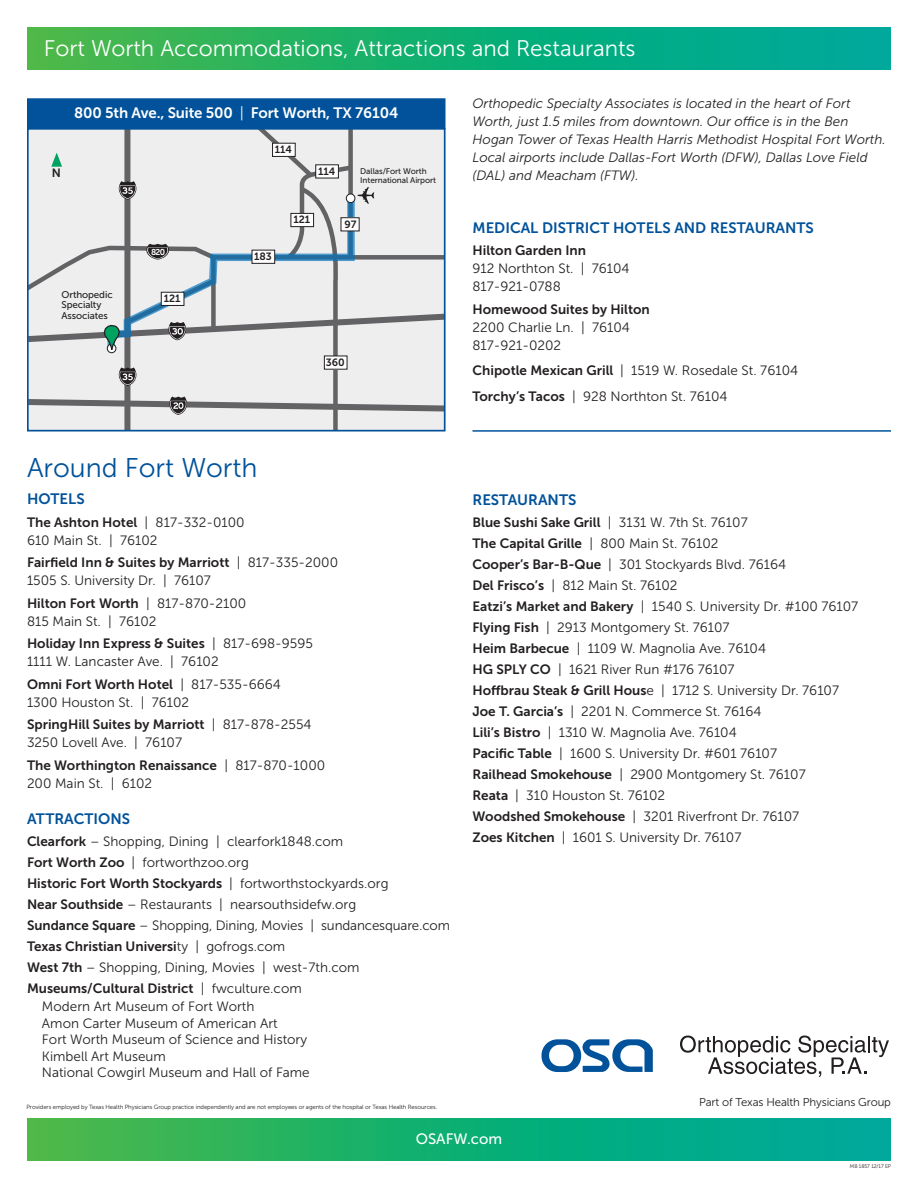
<style>
.page{position:relative;width:918px;height:1188px;background:#fff}
.page>*{position:absolute;margin:0;border:0;box-sizing:border-box;transform-origin:0 0}
.t1{font:27px "Museo Sans 300";color:#01529a}
.t2{font:22.5px "Museo Sans 300";color:#fff}
.t3{font:15px "Museo Sans 700";color:#01529a}
.t4{font:15px "Museo Sans 700";letter-spacing:-.01em;color:#fff}
.t5{font:15px "Museo Sans 500";color:#fff}
.t6{font:13.5px "Museo Sans 300";color:#231f20}
.t7{font:13.5px "Museo Sans 700";color:#231f20}
.t8{font:italic 13.5px/18px "Museo Sans 300";color:#231f20}
.t9{font:12px "Museo Sans 700";color:#231f20}
.t10{font:11.4px "Museo Sans 300";letter-spacing:-.01em;color:#231f20}
.t11{font:10.5px "Museo Sans 700";color:#231f20}
.t12{font:9.75px/10.5px "Museo Sans 500";letter-spacing:-.01em;color:#231f20}
.t13{font:8.55px "Museo Sans 700";color:#fff}
.t14{font:8.25px/9px "Museo Sans 500";letter-spacing:-.01em;color:#231f20}
.t15{font:6px "Museo Sans 300";letter-spacing:-.01em;color:#231f20}
.t16{font:5.25px "Museo Sans 300";letter-spacing:-.01em;color:#231f20}
.s1{font-family:"Museo Sans 300"}
.s2{font-family:"Museo Sans 700"}
</style>
<div class="page">
<svg style="left:27px;top:1118px;width:864px;height:43px;background:#17af72"></svg>
<svg style="left:27px;top:27px;width:864px;height:43px;background:#17af72"></svg>
<hr style="left:472px;top:430px;width:419px;height:2px;background:#01529a">
<svg style="left:680px;top:1036px;width:209px;height:41px"></svg>
<svg style="left:541px;top:1039px;width:112px;height:33px"></svg>
<div style="left:27px;top:98px;width:418px;height:31px;background:#01529a;border:2px solid #01529a"></div>
<svg style="left:27px;top:118px;width:419px;height:314px;background:#d5d9de"></svg>
<div style="left:27px;top:128px;width:418px;height:303px;border:2px solid #01529a"></div>
<p class="t2" style="left:44px;top:36px;width:593px">Fort Worth Accommodations, Attractions and Restaurants</p>
<p class="t4" style="left:74px;top:105px;width:326px">800 5th Ave., Suite 500 <span class="s1">|</span> Fort Worth, TX 76104</p>
<p class="t9" style="left:52px;top:166px;width:11px">N</p>
<p class="t12" style="left:62px;top:289px;width:53px">Orthopedic</p>
<p class="t12" style="left:62px;top:300px;width:48px">Specialty<br>Associates</p>
<p class="t13" style="left:151px;top:247px;width:16px">820</p>
<p class="t11" style="left:164px;top:293px;width:18px">121</p>
<p class="t11" style="left:275px;top:144px;width:19px">114</p>
<p class="t11" style="left:318px;top:165px;width:19px">114</p>
<p class="t14" style="left:360px;top:166px;width:77px">Dallas/Fort Worth<br>International Airport</p>
<p class="t11" style="left:254px;top:251px;width:19px">183</p>
<p class="t11" style="left:293px;top:214px;width:18px">121</p>
<p class="t11" style="left:344px;top:218px;width:14px">97</p>
<p class="t11" style="left:326px;top:357px;width:20px">360</p>
<p class="t1" style="left:27px;top:453px;width:232px">Around Fort Worth</p>
<p class="t3" style="left:27px;top:491px;width:59px">HOTELS</p>
<p class="t7" style="left:27px;top:514px;width:219px">The Ashton Hotel <span class="s1">| 817-332-0100</span></p>
<p class="t6" style="left:27px;top:533px;width:132px">610 Main St. | 76102</p>
<p class="t7" style="left:27px;top:555px;width:313px">Fairfield Inn &amp; Suites by Marriott <span class="s1">| 817-335-2000</span></p>
<p class="t6" style="left:27px;top:573px;width:185px">1505 S. University Dr. | 76107</p>
<p class="t7" style="left:27px;top:595px;width:221px">Hilton Fort Worth <span class="s1">| 817-870-2100</span></p>
<p class="t6" style="left:27px;top:614px;width:131px">815 Main St. | 76102</p>
<p class="t7" style="left:27px;top:636px;width:288px">Holiday Inn Express &amp; Suites <span class="s1">| 817-698-9595</span></p>
<p class="t6" style="left:27px;top:654px;width:193px">1111 W. Lancaster Ave. | 76102</p>
<p class="t7" style="left:27px;top:676px;width:255px">Omni Fort Worth Hotel <span class="s1">| 817-535-6664</span></p>
<p class="t6" style="left:27px;top:695px;width:164px">1300 Houston St. | 76102</p>
<p class="t7" style="left:27px;top:717px;width:286px">SpringHill Suites by Marriott <span class="s1">| 817-878-2554</span></p>
<p class="t6" style="left:27px;top:735px;width:157px">3250 Lovell Ave. | 76107</p>
<p class="t7" style="left:27px;top:757px;width:300px">The Worthington Renaissance <span class="s1">| 817-870-1000</span></p>
<p class="t6" style="left:27px;top:776px;width:127px">200 Main St. | 6102</p>
<p class="t3" style="left:27px;top:810px;width:105px">ATTRACTIONS</p>
<p class="t6" style="left:27px;top:834px;width:318px"><span class="s2">Clearfork</span> – Shopping, Dining | clearfork1848.com</p>
<p class="t6" style="left:27px;top:855px;width:223px"><span class="s2">Fort Worth Zoo</span> | fortworthzoo.org</p>
<p class="t7" style="left:27px;top:876px;width:363px">Historic Fort Worth Stockyards <span class="s1">| fortworthstockyards.org</span></p>
<p class="t6" style="left:27px;top:897px;width:331px"><span class="s2">Near Southside</span> – Restaurants | nearsouthsidefw.org</p>
<p class="t6" style="left:27px;top:918px;width:424px"><span class="s2">Sundance Square</span> – Shopping, Dining, Movies | sundancesquare.com</p>
<p class="t7" style="left:27px;top:939px;width:260px">Texas Christian Universi<span class="s1">ty | gofrogs.com</span></p>
<p class="t6" style="left:27px;top:960px;width:334px"><span class="s2">West 7th</span> – Shopping, Dining, Movies | west-7th.com</p>
<p class="t7" style="left:27px;top:981px;width:276px">Museums/Cultural District <span class="s1">| fwculture.com</span></p>
<p class="t6" style="left:42px;top:999px;width:214px">Modern Art Museum of Fort Worth</p>
<p class="t6" style="left:42px;top:1016px;width:237px">Amon Carter Museum of American Art</p>
<p class="t6" style="left:42px;top:1032px;width:267px">Fort Worth Museum of Science and History</p>
<p class="t6" style="left:42px;top:1049px;width:125px">Kimbell Art Museum</p>
<p class="t6" style="left:42px;top:1065px;width:269px">National Cowgirl Museum and Hall of Fame</p>
<p class="t15" style="left:26px;top:1104px;width:412px">Providers employed by Texas Health Physicians Group practice independently and are not employees or agents of the hospital or Texas Health Resources.</p>
<p class="t8" style="left:472px;top:95px;width:415px">Orthopedic Specialty Associates is located in the heart of Fort Worth, just 1.5 miles from downtown. Our office is in the Ben Hogan Tower of Texas Health Harris Methodist Hospital Fort Worth.<br>Local airports include Dallas-Fort Worth (DFW), Dallas Love Field (DAL) and Meacham (FTW).</p>
<p class="t3" style="left:472px;top:219px;width:343px">MEDICAL DISTRICT HOTELS AND RESTAURANTS</p>
<p class="t7" style="left:472px;top:243px;width:115px">Hilton Garden Inn</p>
<p class="t6" style="left:472px;top:261px;width:159px">912 Northton St. | 76104</p>
<p class="t6" style="left:472px;top:279px;width:90px">817-921-0788</p>
<p class="t7" style="left:472px;top:301px;width:179px">Homewood Suites by Hilton</p>
<p class="t6" style="left:472px;top:320px;width:159px">2200 Charlie Ln. | 76104</p>
<p class="t6" style="left:472px;top:338px;width:90px">817-921-0202</p>
<p class="t6" style="left:472px;top:363px;width:327px"><span class="s2">Chipotle Mexican Grill</span> | 1519 W. Rosedale St. 76104</p>
<p class="t6" style="left:472px;top:389px;width:257px"><span class="s2">Torchy’s Tacos</span> | 928 Northton St. 76104</p>
<p class="t3" style="left:472px;top:491px;width:105px">RESTAURANTS</p>
<p class="t7" style="left:472px;top:515px;width:277px">Blue Sushi Sake Grill <span class="s1">| 3131 W. 7th St. 76107</span></p>
<p class="t7" style="left:472px;top:536px;width:247px">The Capital Grille <span class="s1">| 800 Main St. 76102</span></p>
<p class="t6" style="left:472px;top:557px;width:315px"><span class="s2">Cooper’s Bar-B-Que</span> | 301 Stockyards Blvd. 76164</p>
<p class="t6" style="left:472px;top:578px;width:206px"><span class="s2">Del Frisco’s</span> | 812 Main St. 76102</p>
<p class="t6" style="left:472px;top:599px;width:387px"><span class="s2">Eatzi’s Market and Bakery</span> | 1540 S. University Dr. #100 76107</p>
<p class="t6" style="left:472px;top:620px;width:259px"><span class="s2">Flying Fish</span> | 2913 Montgomery St. 76107</p>
<p class="t6" style="left:472px;top:641px;width:295px"><span class="s2">Heim Barbecue</span> | 1109 W. Magnolia Ave. 76104</p>
<p class="t6" style="left:472px;top:662px;width:264px"><span class="s2">HG SPLY CO</span> | 1621 River Run #176 76107</p>
<p class="t6" style="left:472px;top:683px;width:368px"><span class="s2">Hoffbrau Steak &amp; Grill Hous</span>e | 1712 S. University Dr. 76107</p>
<p class="t6" style="left:472px;top:704px;width:291px"><span class="s2">Joe T. Garcia’s</span> | 2201 N. Commerce St. 76164</p>
<p class="t6" style="left:472px;top:725px;width:266px"><span class="s2">Lili’s Bistro</span> | 1310 W. Magnolia Ave. 76104</p>
<p class="t6" style="left:472px;top:746px;width:306px"><span class="s2">Pacific Table</span> | 1600 S. University Dr. #601 76107</p>
<p class="t6" style="left:472px;top:767px;width:335px"><span class="s2">Railhead Smokehouse</span> | 2900 Montgomery St. 76107</p>
<p class="t6" style="left:472px;top:788px;width:194px"><span class="s2">Reata</span> | 310 Houston St. 76102</p>
<p class="t6" style="left:472px;top:809px;width:328px"><span class="s2">Woodshed Smokehouse</span> | 3201 Riverfront Dr. 76107</p>
<p class="t6" style="left:472px;top:830px;width:270px"><span class="s2">Zoes Kitchen</span> | 1601 S. University Dr. 76107</p>
<p class="t10" style="left:699px;top:1096px;width:193px">Part of Texas Health Physicians Group</p>
<p class="t5" style="left:416px;top:1131px;width:88px">OSAFW.com</p>
<p class="t16" style="left:850px;top:1163px;width:43px">MB 1857 12/17 EP</p>
</div>
